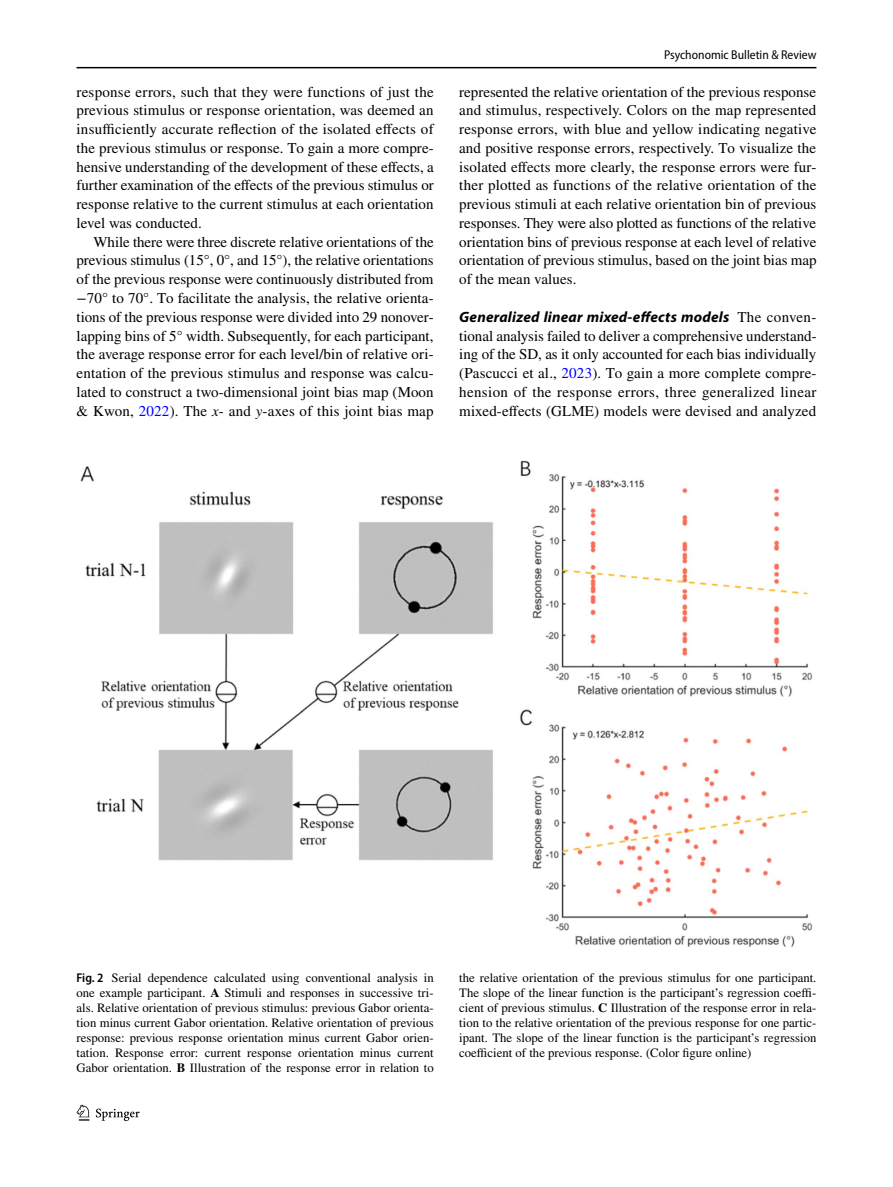
<style>
.page{position:relative;width:893px;height:1187px;background:#fff}
.page>*{position:absolute;margin:0;border:0;box-sizing:border-box;transform-origin:0 0}
.t1{font:15px/18.8px "STIX";letter-spacing:.005em;color:#000;text-align:justify}
.t2{font:italic 700 15px "Myriad Pro";letter-spacing:.015em;color:#000}
.t3{font:12.75px/15px "STIX";color:#000;text-align:justify}
.t4{font:semi-condensed 12.75px "Myriad Pro";color:#000}
.s1{color:#00f}
.s2{font-style:italic}
.s3{font-family:"STIX";font-weight:400;font-style:normal}
.s4{font-family:"Myriad Pro";font-weight:600;font-stretch:semi-condensed}
.s5{font-weight:700}
</style>
<div class="page">
<hr style="left:77px;top:67px;width:739px;height:1px;background:#000">
<svg style="left:77px;top:1104px;width:12px;height:16px"></svg>
<svg style="left:96px;top:1108px;width:44px;height:12px"></svg>
<img style="left:81px;top:460px;width:731px;height:487px">
<p class="t1" style="left:77px;top:83px;width:359px">response errors, such that they were functions of just the previous stimulus or response orientation, was deemed an insufficiently accurate reflection of the isolated effects of the previous stimulus or response. To gain a more compre&shy;hensive understanding of the development of these effects, a further examination of the effects of the previous stimulus or response relative to the current stimulus at each orientation level was conducted.</p>
<p class="t1" style="left:77px;top:233px;width:359px;text-indent:17px">While there were three discrete relative orientations of the previous stimulus (15°, 0°, and 15°), the relative orientations of the previous response were continuously distributed from −70° to 70°. To facilitate the analysis, the relative orienta&shy;tions of the previous response were divided into 29 nonover&shy;lapping bins of 5° width. Subsequently, for each participant, the average response error for each level/bin of relative ori&shy;entation of the previous stimulus and response was calcu&shy;lated to construct a two-dimensional joint bias map (Moon &amp; Kwon, <span class="s1">2022</span>). The <span class="s2">x</span>- and <span class="s2">y</span>-axes of this joint bias map</p>
<p class="t4" style="left:664px;top:48px;width:154px">Psychonomic Bulletin &amp; Review</p>
<p class="t1" style="left:459px;top:83px;width:359px">represented the relative orientation of the previous response and stimulus, respectively. Colors on the map represented response errors, with blue and yellow indicating negative and positive response errors, respectively. To visualize the isolated effects more clearly, the response errors were fur&shy;ther plotted as functions of the relative orientation of the previous stimuli at each relative orientation bin of previous responses. They were also plotted as functions of the relative orientation bins of previous response at each level of relative orientation of previous stimulus, based on the joint bias map of the mean values.</p>
<p class="t2" style="left:459px;top:307px;width:359px">Generalized linear mixed‑effects models <span class="s3">The conven-</span></p>
<p class="t1" style="left:459px;top:327px;width:359px">tional analysis failed to deliver a comprehensive understand&shy;ing of the SD, as it only accounted for each bias individually (Pascucci et al., <span class="s1">2023</span>). To gain a more complete compre&shy;hension of the response errors, three generalized linear mixed-effects (GLME) models were devised and analyzed</p>
<p class="t3" style="left:77px;top:971px;width:359px"><span class="s4">Fig. 2</span> Serial dependence calculated using conventional analysis in one example participant. <span class="s5">A</span> Stimuli and responses in successive tri&shy;als. Relative orientation of previous stimulus: previous Gabor orienta&shy;tion minus current Gabor orientation. Relative orientation of previous response: previous response orientation minus current Gabor orien&shy;tation. Response error: current response orientation minus current Gabor orientation. <span class="s5">B</span> Illustration of the response error in relation to</p>
<p class="t3" style="left:459px;top:971px;width:359px">the relative orientation of the previous stimulus for one participant.<br>The slope of the linear function is the participant’s regression coeffi&shy;cient of previous stimulus. <span class="s5">C</span> Illustration of the response error in rela&shy;tion to the relative orientation of the previous response for one partic&shy;ipant. The slope of the linear function is the participant’s regression coefficient of the previous response. (Color figure online)</p>
</div>
